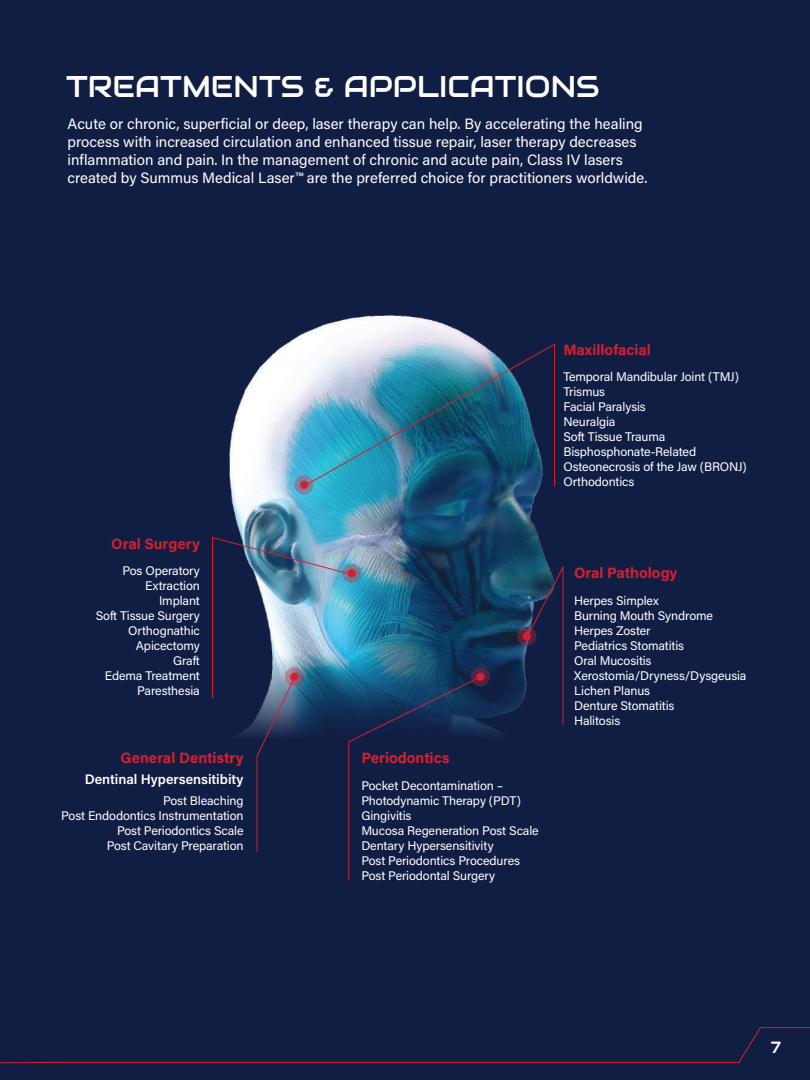
<style>
.page{position:relative;width:810px;height:1080px;background:#111e44}
.page>*{position:absolute;margin:0;border:0;box-sizing:border-box;transform-origin:0 0}
.t1{font:30px "Audiowide";color:#fff}
.t2{font:16.25px "Audiowide";color:#fff}
.t3{font:15px/18px "Acumin Pro";color:#fff}
.t4{font:700 15px "Acumin Pro";color:#d52030}
.t5{font:600 13.75px "Acumin Pro";color:#fff}
.t6{font:12.5px/15px "Acumin Pro";letter-spacing:-.01em;color:#fff}
</style>
<div class="page">
<svg style="left:0;top:1027px;width:810px;height:37px"></svg>
<img style="left:229px;top:315px;width:327px;height:419px">
<svg style="left:517px;top:627px;width:19px;height:19px"></svg>
<div style="left:523px;top:632px;width:8px;height:8px;background:#d52030;border-radius:50%"></div>
<svg style="left:471px;top:667px;width:19px;height:19px"></svg>
<div style="left:476px;top:673px;width:9px;height:8px;background:#d52030;border-radius:50%"></div>
<div style="left:294px;top:475px;width:20px;height:19px;background:linear-gradient(to right,#807d9c,#6991aa);border-radius:50%"></div>
<div style="left:300px;top:481px;width:8px;height:8px;background:#d52030;border-radius:50%"></div>
<svg style="left:526px;top:565px;width:38px;height:160px"></svg>
<img style="left:303px;top:343px;width:252px;height:144px">
<img style="left:212px;top:537px;width:269px;height:344px">
<h1 class="t1" style="left:66px;top:67px;width:535px">TREATMENTS &amp; APPLICATIONS</h1>
<p class="t3" style="left:68px;top:114px;width:581px">Acute or chronic, superficial or deep, laser therapy can help. By accelerating the healing process with increased circulation and enhanced tissue repair, laser therapy decreases inflammation and pain. In the management of chronic and acute pain, Class IV lasers created by Summus Medical Laser™ are the preferred choice for practitioners worldwide.</p>
<p class="t4" style="left:111px;top:533px;width:90px">Oral Surgery</p>
<p class="t6" style="left:96px;top:562px;width:106px;text-align:right">Pos Operatory<br>Extraction<br>Implant<br>Soft Tissue Surgery<br>Orthognathic<br>Apicectomy<br>Graft<br>Edema Treatment<br>Paresthesia</p>
<p class="t4" style="left:120px;top:748px;width:125px">General Dentistry</p>
<p class="t5" style="left:85px;top:770px;width:160px">Dentinal Hypersensitibity</p>
<p class="t6" style="left:61px;top:792px;width:184px;text-align:right">Post Bleaching<br>Post Endodontics Instrumentation<br>Post Periodontics Scale<br>Post Cavitary Preparation</p>
<p class="t4" style="left:563px;top:339px;width:89px">Maxillofacial</p>
<p class="t6" style="left:563px;top:369px;width:185px">Temporal Mandibular Joint (TMJ)<br>Trismus<br>Facial Paralysis<br>Neuralgia<br>Soft Tissue Trauma<br>Bisphosphonate-Related<br>Osteonecrosis of the Jaw (BRONJ)<br>Orthodontics</p>
<p class="t4" style="left:361px;top:748px;width:90px">Periodontics</p>
<p class="t6" style="left:361px;top:777px;width:179px">Pocket Decontamination –<br>Photodynamic Therapy (PDT)<br>Gingivitis<br>Mucosa Regeneration Post Scale<br>Dentary Hypersensitivity<br>Post Periodontics Procedures<br>Post Periodontal Surgery</p>
<p class="t4" style="left:574px;top:562px;width:105px">Oral Pathology</p>
<p class="t6" style="left:574px;top:592px;width:174px">Herpes Simplex<br>Burning Mouth Syndrome<br>Herpes Zoster<br>Pediatrics Stomatitis<br>Oral Mucositis<br>Xerostomia/Dryness/Dysgeusia<br>Lichen Planus<br>Denture Stomatitis<br>Halitosis</p>
<h2 class="t2" style="left:771px;top:1037px;width:12px">7</h2>
</div>
